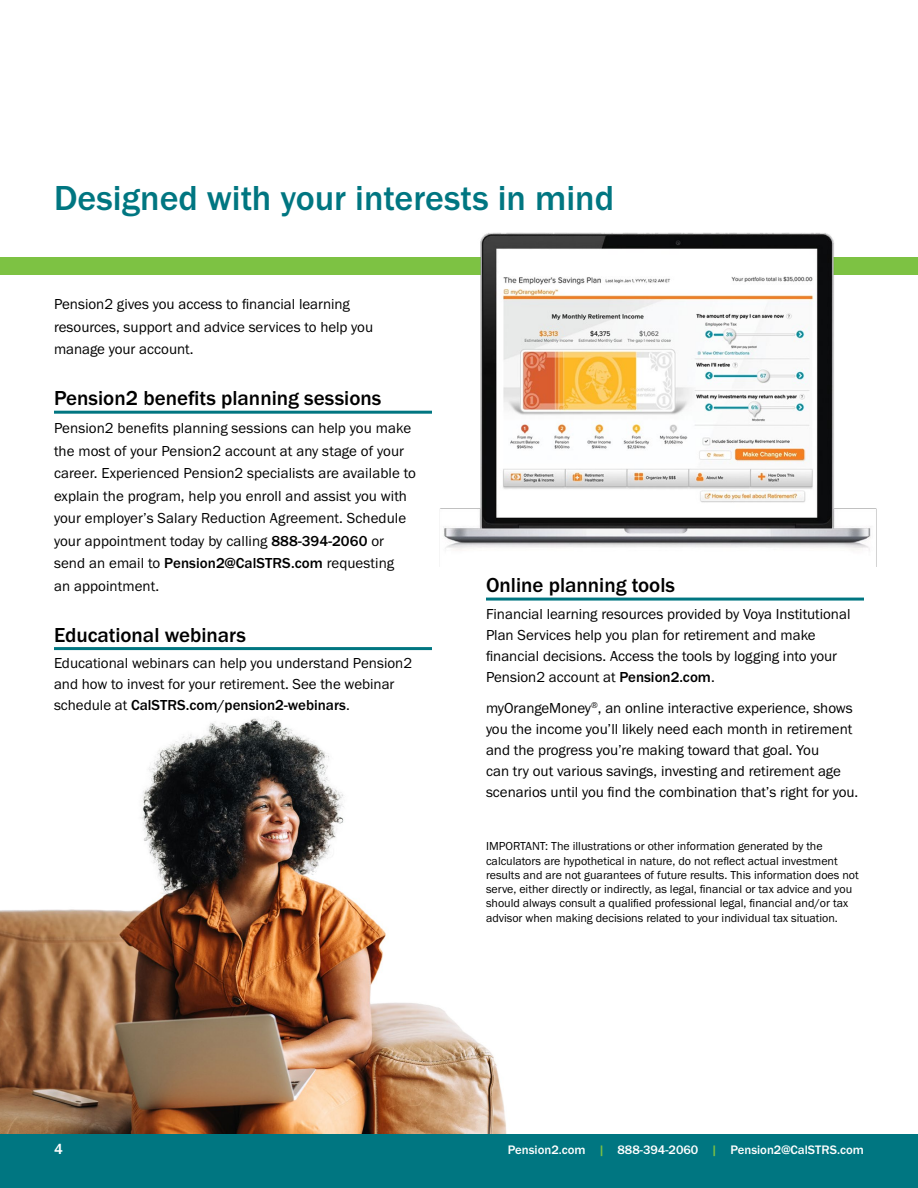
<style>
.page{position:relative;width:918px;height:1188px;background:#fff}
.page>*{position:absolute;margin:0;border:0;box-sizing:border-box;transform-origin:0 0}
.t1{font:500 36px "Franklin Gothic URW";color:#007681}
.t2{font:500 21px "Franklin Gothic URW";color:#000}
.t3{font:15px/22.5px "Franklin Gothic URW Boo";color:#000}
.t4{font:500 15px "Franklin Gothic URW";color:#fff}
.t5{font:500 12.75px "Franklin Gothic URW";color:#fff}
.t6{font:12px/14.2px "Franklin Gothic URW Boo";color:#000}
.s1{font-family:"Franklin Gothic URW";font-weight:500}
.s2{color:#7dc243}
</style>
<div class="page">
<div style="left:0;top:1134px;width:918px;height:54px;background:#007681"></div>
<img style="left:0;top:718px;width:507px;height:416px">
<div style="left:0;top:257px;width:918px;height:17px;background:#7dc243"></div>
<hr style="left:54px;top:411px;width:378px;height:3px;background:#007681">
<hr style="left:54px;top:647px;width:378px;height:3px;background:#007681">
<img style="left:426px;top:232px;width:458px;height:335px">
<hr style="left:486px;top:598px;width:378px;height:3px;background:#007681">
<h3 class="t1" style="left:54px;top:175px;width:562px">Designed with your interests in mind</h3>
<p class="t3" style="left:54px;top:293px;width:321px">Pension2 gives you access to financial learning resources, support and advice services to help you manage your account.</p>
<h4 class="t2" style="left:54px;top:385px;width:329px">Pension2 benefits planning sessions</h4>
<p class="t3" style="left:54px;top:417px;width:363px">Pension2 benefits planning sessions can help you make the most of your Pension2 account at any stage of your career. Experienced Pension2 specialists are available to explain the program, help you enroll and assist you with your employer’s Salary Reduction Agreement. Schedule your appointment today by calling <span class="s1">888-394-2060</span> or send an email to <span class="s1">Pension2@CalSTRS.com</span> requesting<br>an appointment.</p>
<h4 class="t2" style="left:54px;top:622px;width:193px">Educational webinars</h4>
<p class="t3" style="left:54px;top:652px;width:360px;line-height:21px">Educational webinars can help you understand Pension2 and how to invest for your retirement. See the webinar schedule at <span class="s1">CalSTRS.com/pension2-webinars</span>.</p>
<h4 class="t2" style="left:486px;top:572px;width:191px">Online planning tools</h4>
<p class="t3" style="left:486px;top:603px;width:366px;line-height:21px">Financial learning resources provided by Voya Institutional Plan Services help you plan for retirement and make financial decisions. Access the tools by logging into your Pension2 account at <span class="s1">Pension2.com</span>.</p>
<p class="t3" style="left:486px;top:698px;width:374px;line-height:21px">myOrangeMoney<sup>®</sup>, an online interactive experience, shows you the income you’ll likely need each month in retirement and the progress you’re making toward that goal. You<br>can try out various savings, investing and retirement age scenarios until you find the combination that’s right for you.</p>
<p class="t6" style="left:486px;top:839px;width:374px">IMPORTANT: The illustrations or other information generated by the calculators are hypothetical in nature, do not reflect actual investment results and are not guarantees of future results. This information does not serve, either directly or indirectly, as legal, financial or tax advice and you should always consult a qualified professional legal, financial and/or tax advisor when making decisions related to your individual tax situation.</p>
<p class="t4" style="left:54px;top:1139px;width:10px">4</p>
<p class="t5" style="left:508px;top:1142px;width:358px">Pension2.com <span class="s2">|</span> 888-394-2060 <span class="s2">|</span> Pension2@CalSTRS.com</p>
</div>
